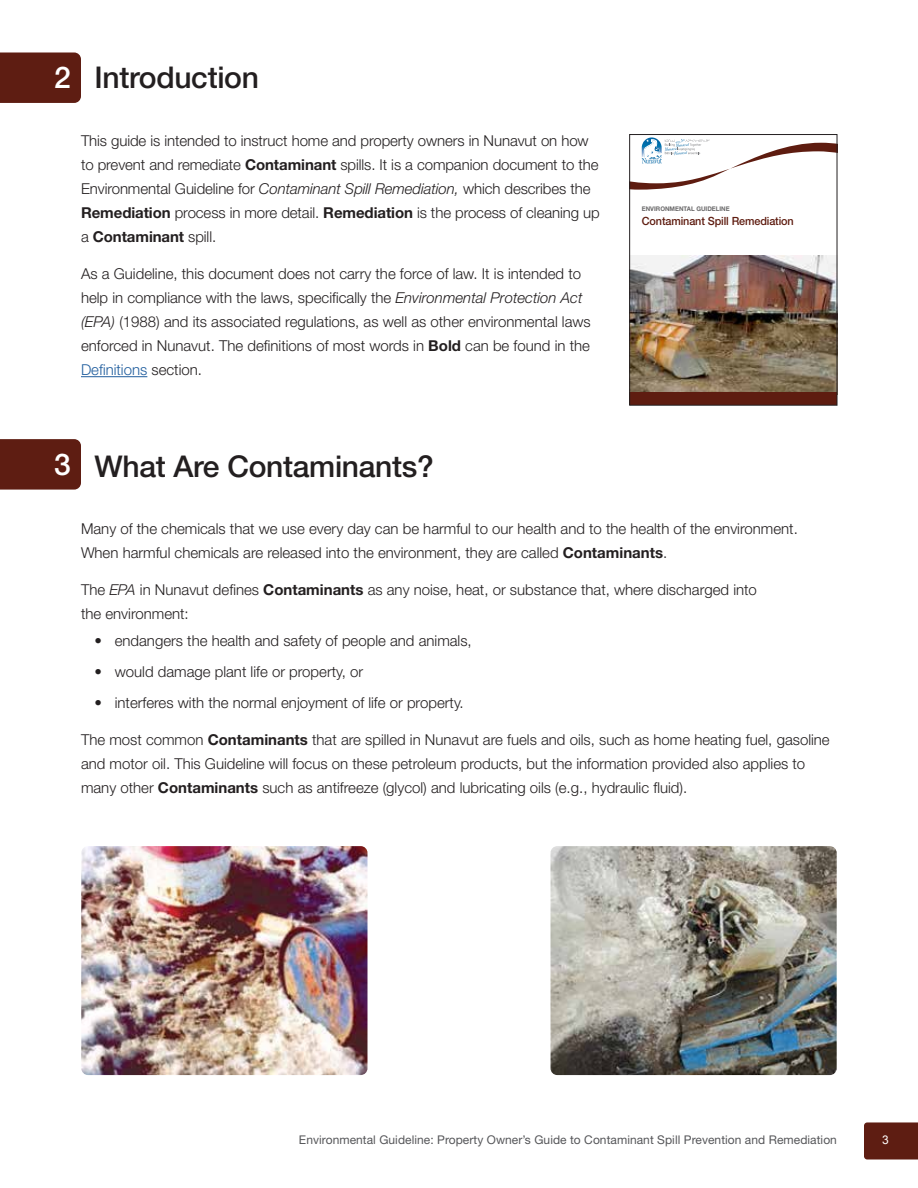
<style>
.page{position:relative;width:918px;height:1188px;background:#fff}
.page>*{position:absolute;margin:0;border:0;box-sizing:border-box;transform-origin:0 0}
.t1{font:500 30px "Helvetica Neue LT Std";letter-spacing:-.01em;color:#231f20}
.t2{font:300 15px/24px "Helvetica Neue LT Std";color:#231f20}
.t3{font:12px "Helvetica Neue LT Std";letter-spacing:.005em;color:#555659}
.t4{font:12px "Arial";color:#fff}
.t5{font:500 11.25px "Helvetica Neue LT Std";letter-spacing:-.01em;color:#5e1c10;scale:.96 1}
.t6{font:700 6.3px "Helvetica Neue LT Std";color:#696869;scale:.96 1}
.s1{color:#fff}
.s2{font-weight:700}
.s3{font-style:italic}
.s4{color:#215e9e}
</style>
<div class="page">
<div style="left:864px;top:1122px;width:54px;height:38px;background:#5e1d12"></div>
<div style="left:0;top:52px;width:81px;height:51px;background:#5e1d12"></div>
<hr style="left:81px;top:376px;width:66px;height:1px;background:#215e9e">
<div style="left:0;top:439px;width:81px;height:51px;background:#5e1d12"></div>
<img style="left:81px;top:846px;width:286px;height:229px">
<img style="left:550px;top:846px;width:287px;height:229px">
<img style="left:631px;top:256px;width:204px;height:136px">
<div style="left:630px;top:392px;width:207px;height:13px;background:#5e1c10"></div>
<svg style="left:631px;top:137px;width:204px;height:53px"></svg>
<div style="left:629px;top:134px;width:208px;height:272px;border:1px solid #231f20"></div>
<h1 class="t1" style="left:54px;top:60px;width:206px"><span class="s1">2</span> Introduction</h1>
<p class="t2" style="left:81px;top:128px;width:520px">This guide is intended to instruct home and property owners in Nunavut on how to prevent and remediate <span class="s2">Contaminant</span> spills. It is a companion document to the Environmental Guideline for <span class="s3">Contaminant Spill Remediation,</span> which describes the <span class="s2">Remediation</span> process in more detail. <span class="s2">Remediation</span> is the process of cleaning up a <span class="s2">Contaminant</span> spill.</p>
<p class="t2" style="left:81px;top:262px;width:511px">As a Guideline, this document does not carry the force of law. It is intended to help in compliance with the laws, specifically the <span class="s3">Environmental Protection Act (EPA)</span> (1988) and its associated regulations, as well as other environmental laws enforced in Nunavut. The definitions of most words in <span class="s2">Bold</span> can be found in the <span class="s4">Definitions</span> section.</p>
<h1 class="t1" style="left:54px;top:449px;width:381px"><span class="s1">3</span> What Are Contaminants?</h1>
<p class="t6" style="left:642px;top:205px;width:93px">ENVIRONMENTAL GUIDELINE</p>
<p class="t5" style="left:642px;top:214px;width:160px">Contaminant Spill Remediation</p>
<p class="t2" style="left:81px;top:516px;width:718px">Many of the chemicals that we use every day can be harmful to our health and to the health of the environment.<br>When harmful chemicals are released into the environment, they are called <span class="s2">Contaminants</span>.</p>
<p class="t2" style="left:81px;top:577px;width:677px">The <span class="s3">EPA</span> in Nunavut defines <span class="s2">Contaminants</span> as any noise, heat, or substance that, where discharged into the environment:</p>
<p class="t2" style="left:94px;top:629px;width:379px">• endangers the health and safety of people and animals,</p>
<p class="t2" style="left:94px;top:660px;width:270px">• would damage plant life or property, or</p>
<p class="t2" style="left:94px;top:690px;width:371px">• interferes with the normal enjoyment of life or property.</p>
<p class="t2" style="left:81px;top:728px;width:750px">The most common <span class="s2">Contaminants</span> that are spilled in Nunavut are fuels and oils, such as home heating fuel, gasoline and motor oil. This Guideline will focus on these petroleum products, but the information provided also applies to many other <span class="s2">Contaminants</span> such as antifreeze (glycol) and lubricating oils (e.g., hydraulic fluid).</p>
<p class="t3" style="left:299px;top:1132px;width:539px">Environmental Guideline: Property Owner’s Guide to Contaminant Spill Prevention and Remediation</p>
<p class="t4" style="left:882px;top:1132px;width:8px">3</p>
</div>
